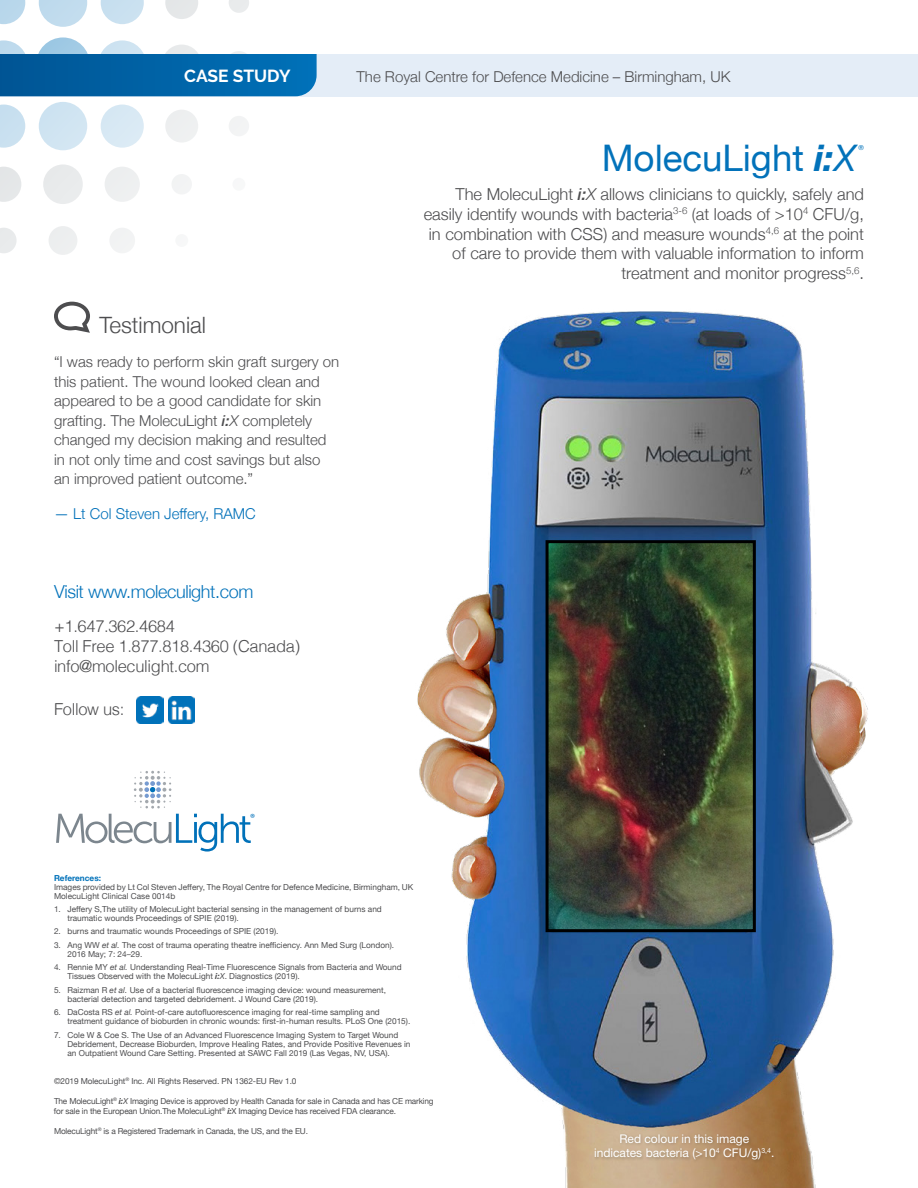
<style>
.page{position:relative;width:918px;height:1188px;background:#fff}
.page>*{position:absolute;margin:0;border:0;box-sizing:border-box;transform-origin:0 0}
.t1{font:36.6px "Helvetica Neue";color:#0272ba}
.t2{font:300 22.5px "Helvetica Neue";color:#4d4d4f}
.t3{font:300 18px "Helvetica Neue";letter-spacing:-.02em;color:#0272ba}
.t4{font:700 17.4px "Raleway";letter-spacing:-.005em;color:#fff}
.t5{font:300 16.5px/19.8px "Helvetica Neue";color:#4d4d4f;text-align:right}
.t6{font:300 16.5px/19.8px "Helvetica";letter-spacing:-.02em;color:#4d4d4f}
.t7{font:300 15px/19.5px "Helvetica Neue";color:#4d4d4f}
.t8{font:300 15px "Helvetica Neue";color:#0070b9}
.t9{font:12px/14.4px "Helvetica Neue LT Std";color:#fff;text-align:center}
.t10{font:12px "Myriad Pro";color:#0572ba}
.t11{font:8.25px/9px "Helvetica Neue";color:#4d4d4f}
.t12{font:8.25px/9.9px "Helvetica Neue";letter-spacing:-.02em;color:#4d4d4f}
.t13{font:700 8.25px "Helvetica Neue";color:#0272ba}
.t14{font:6.75px "Helvetica Neue";color:#0272ba}
.s1{font-weight:500;font-style:italic}
.s2{font-style:italic}
.s3{font-weight:700;font-style:italic}
</style>
<div class="page">
<img style="left:417px;top:311px;width:451px;height:877px">
<img style="left:550px;top:544px;width:202px;height:384px">
<div style="left:546px;top:540px;width:210px;height:392px;border:3px solid #000"></div>
<svg style="left:0;top:0;width:275px;height:255px"></svg>
<img style="left:137px;top:697px;width:26px;height:26px">
<img style="left:168px;top:697px;width:27px;height:26px">
<div style="left:594px;top:1132px;width:183px;height:31px;background:#000;opacity:.2"></div>
<svg style="left:54px;top:302px;width:36px;height:31px"></svg>
<div style="left:0;top:54px;width:918px;height:42px;background:#e4edf7"></div>
<svg style="left:0;top:40px;width:317px;height:56px"></svg>
<svg style="left:56px;top:771px;width:195px;height:81px"></svg>
<h3 class="t4" style="left:184px;top:66px;width:108px">CASE STUDY</h3>
<h3 class="t7" style="left:357px;top:66px;width:375px">The Royal Centre for Defence Medicine – Birmingham, UK</h3>
<h2 class="t2" style="left:99px;top:307px;width:108px">Testimonial</h2>
<p class="t7" style="left:54px;top:351px;width:287px">“I was ready to perform skin graft surgery on this patient. The wound looked clean and appeared to be a good candidate for skin grafting. The MolecuLight <span class="s1">i:</span><span class="s2">X</span> completely changed my decision making and resulted in not only time and cost savings but also an improved patient outcome.”</p>
<h3 class="t8" style="left:54px;top:501px;width:203px">— Lt Col Steven Jeffery, RAMC</h3>
<h3 class="t3" style="left:54px;top:577px;width:201px">Visit www.moleculight.com</h3>
<h3 class="t6" style="left:54px;top:616px;width:248px">+1.647.362.4684<br>Toll Free 1.877.818.4360 (Canada) info@moleculight.com</h3>
<h3 class="t6" style="left:54px;top:698px;width:72px">Follow us:</h3>
<h1 class="t1" style="left:602px;top:131px;width:256px">MolecuLight <span class="s3">i:</span><span class="s2">X</span></h1>
<p class="t14" style="left:859px;top:142px;width:7px">®</p>
<p class="t5" style="left:424px;top:183px;width:442px">The MolecuLight <span class="s1">i:</span><span class="s2">X</span> allows clinicians to quickly, safely and easily identify wounds with bacteria<sup>3-6</sup> (at loads of &gt;10<sup>4</sup> CFU/g, in combination with CSS) and measure wounds<sup>4,6</sup> at the point of care to provide them with valuable information to inform treatment and monitor progress<sup>5,6</sup>.</p>
<h3 class="t10" style="left:250px;top:810px;width:7px">®</h3>
<p class="t13" style="left:54px;top:871px;width:49px">References:</p>
<p class="t11" style="left:54px;top:883px;width:361px">Images provided by Lt Col Steven Jeffery, The Royal Centre for Defence Medicine, Birmingham, UK<br>MolecuLight Clinical Case 0014b</p>
<p class="t11" style="left:67px;top:905px;width:316px;text-indent:-13px">1. Jeffery S,The utility of MolecuLight bacterial sensing in the management of burns and traumatic wounds Proceedings of SPIE (2019).</p>
<p class="t11" style="left:54px;top:928px;width:226px">2. burns and traumatic wounds Proceedings of SPIE (2019).</p>
<p class="t11" style="left:67px;top:941px;width:328px;text-indent:-13px">3. Ang WW <span class="s2">et al.</span> The cost of trauma operating theatre inefficiency. Ann Med Surg (London).<br>2016 May; 7: 24–29.</p>
<p class="t11" style="left:67px;top:964px;width:336px;text-indent:-13px">4. Rennie MY <span class="s2">et al.</span> Understanding Real-Time Fluorescence Signals from Bacteria and Wound<br>Tissues Observed with the MolecuLight <span class="s3">i:</span><span class="s2">X</span>. Diagnostics (2019).</p>
<p class="t11" style="left:67px;top:986px;width:320px;text-indent:-13px">5. Raizman R <span class="s2">et al.</span> Use of a bacterial fluorescence imaging device: wound measurement, bacterial detection and targeted debridement. J Wound Care (2019).</p>
<p class="t11" style="left:67px;top:1009px;width:344px;text-indent:-13px">6. DaCosta RS <span class="s2">et al.</span> Point-of-care autofluorescence imaging for real-time sampling and treatment guidance of bioburden in chronic wounds: first-in-human results. PLoS One (2015).</p>
<p class="t11" style="left:67px;top:1031px;width:345px;text-indent:-13px">7. Cole W &amp; Coe S. The Use of an Advanced Fluorescence Imaging System to Target Wound<br>Debridement, Decrease Bioburden, Improve Healing Rates, and Provide Positive Revenues in an Outpatient Wound Care Setting. Presented at SAWC Fall 2019 (Las Vegas, NV, USA).</p>
<p class="t11" style="left:54px;top:1077px;width:244px">©2019 MolecuLight<sup>®</sup> Inc. All Rights Reserved. PN 1362-EU Rev 1.0</p>
<p class="t12" style="left:54px;top:1096px;width:381px">The MolecuLight<sup>®</sup> <span class="s3">i:</span><span class="s2">X</span> Imaging Device is approved by Health Canada for sale in Canada and has CE marking for sale in the European Union.The MolecuLight<sup>®</sup> <span class="s3">i:</span>X Imaging Device has received FDA clearance.</p>
<p class="t12" style="left:54px;top:1126px;width:256px">MolecuLight<sup>®</sup> is a Registered Trademark in Canada, the US, and the EU.</p>
<h3 class="t9" style="left:594px;top:1131px;width:182px">Red colour in this image indicates bacteria (&gt;10<sup>4</sup> CFU/g)<sup>3,4</sup>.</h3>
</div>
